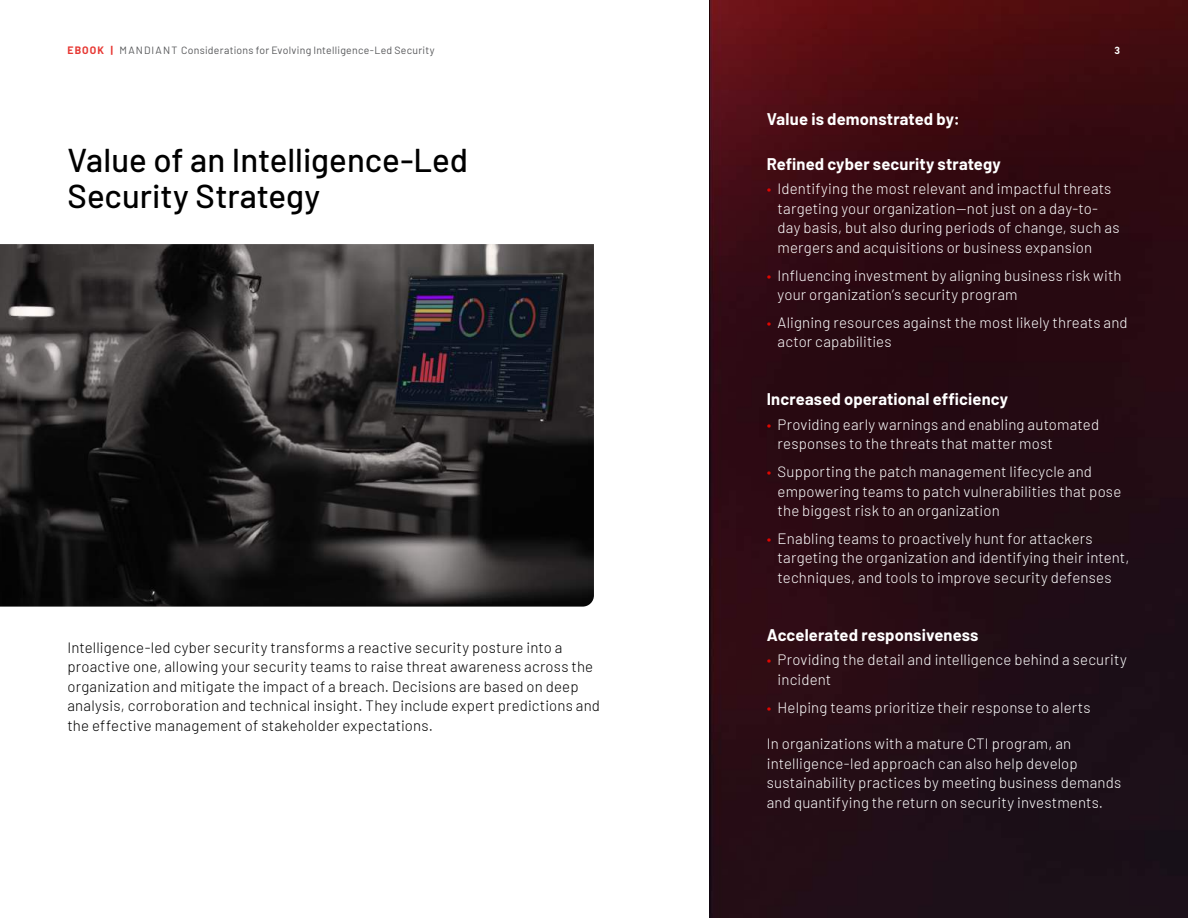
<style>
.page{position:relative;width:1188px;height:918px;background:#fff}
.page>*{position:absolute;margin:0;border:0;box-sizing:border-box;transform-origin:0 0}
.t1{font:500 33px/36px "Barlow";color:#000}
.t2{font:700 16.5px "Barlow";letter-spacing:.01em;color:#fff}
.t3{font:300 15px/19.5px "Barlow";letter-spacing:.01em;color:#fff}
.t4{font:300 15px/19.5px "Barlow";letter-spacing:.01em;color:#000}
.t5{font:10.5px "Barlow";letter-spacing:.025em;color:#57585a}
.t6{font:700 10.5px "DIN2014";color:#fff}
.s1{font-weight:700;color:#e73833}
.s2{color:#e10600}
</style>
<div class="page">
<img style="left:710px;top:0;width:478px;height:918px">
<img style="left:0;top:244px;width:594px;height:363px">
<p class="t5" style="left:68px;top:42px;width:369px"><span class="s1">EBOOK |</span> MANDIANT Considerations for Evolving Intelligence-Led Security</p>
<p class="t6" style="left:1114px;top:43px;width:7px">3</p>
<h1 class="t1" style="left:68px;top:139px;width:402px">Value of an Intelligence-Led<br>Security Strategy</h1>
<p class="t4" style="left:68px;top:637px;width:534px">Intelligence-led cyber security transforms a reactive security posture into a proactive one, allowing your security teams to raise threat awareness across the organization and mitigate the impact of a breach. Decisions are based on deep analysis, corroboration and technical insight. They include expert predictions and the effective management of stakeholder expectations.</p>
<p class="t2" style="left:767px;top:107px;width:194px">Value is demonstrated by:</p>
<p class="t2" style="left:767px;top:151px;width:235px">Refined cyber security strategy</p>
<p class="t3" style="left:778px;top:178px;width:343px;text-indent:-11px"><span class="s2">•</span> Identifying the most relevant and impactful threats targeting your organization—not just on a day-to&shy;day basis, but also during periods of change, such as mergers and acquisitions or business expansion</p>
<p class="t3" style="left:778px;top:264px;width:345px;text-indent:-11px"><span class="s2">•</span> Influencing investment by aligning business risk with your organization’s security program</p>
<p class="t3" style="left:778px;top:311px;width:352px;text-indent:-11px"><span class="s2">•</span> Aligning resources against the most likely threats and actor capabilities</p>
<p class="t2" style="left:767px;top:387px;width:243px">Increased operational efficiency</p>
<p class="t3" style="left:778px;top:414px;width:323px;text-indent:-11px"><span class="s2">•</span> Providing early warnings and enabling automated responses to the threats that matter most</p>
<p class="t3" style="left:778px;top:461px;width:345px;text-indent:-11px"><span class="s2">•</span> Supporting the patch management lifecycle and empowering teams to patch vulnerabilities that pose the biggest risk to an organization</p>
<p class="t3" style="left:778px;top:527px;width:353px;text-indent:-11px"><span class="s2">•</span> Enabling teams to proactively hunt for attackers targeting the organization and identifying their intent, techniques, and tools to improve security defenses</p>
<p class="t2" style="left:767px;top:622px;width:213px">Accelerated responsiveness</p>
<p class="t3" style="left:778px;top:649px;width:351px;text-indent:-11px"><span class="s2">•</span> Providing the detail and intelligence behind a security incident</p>
<p class="t3" style="left:767px;top:696px;width:325px"><span class="s2">•</span> Helping teams prioritize their response to alerts</p>
<p class="t3" style="left:767px;top:733px;width:356px">In organizations with a mature CTI program, an intelligence-led approach can also help develop sustainability practices by meeting business demands and quantifying the return on security investments.</p>
</div>
